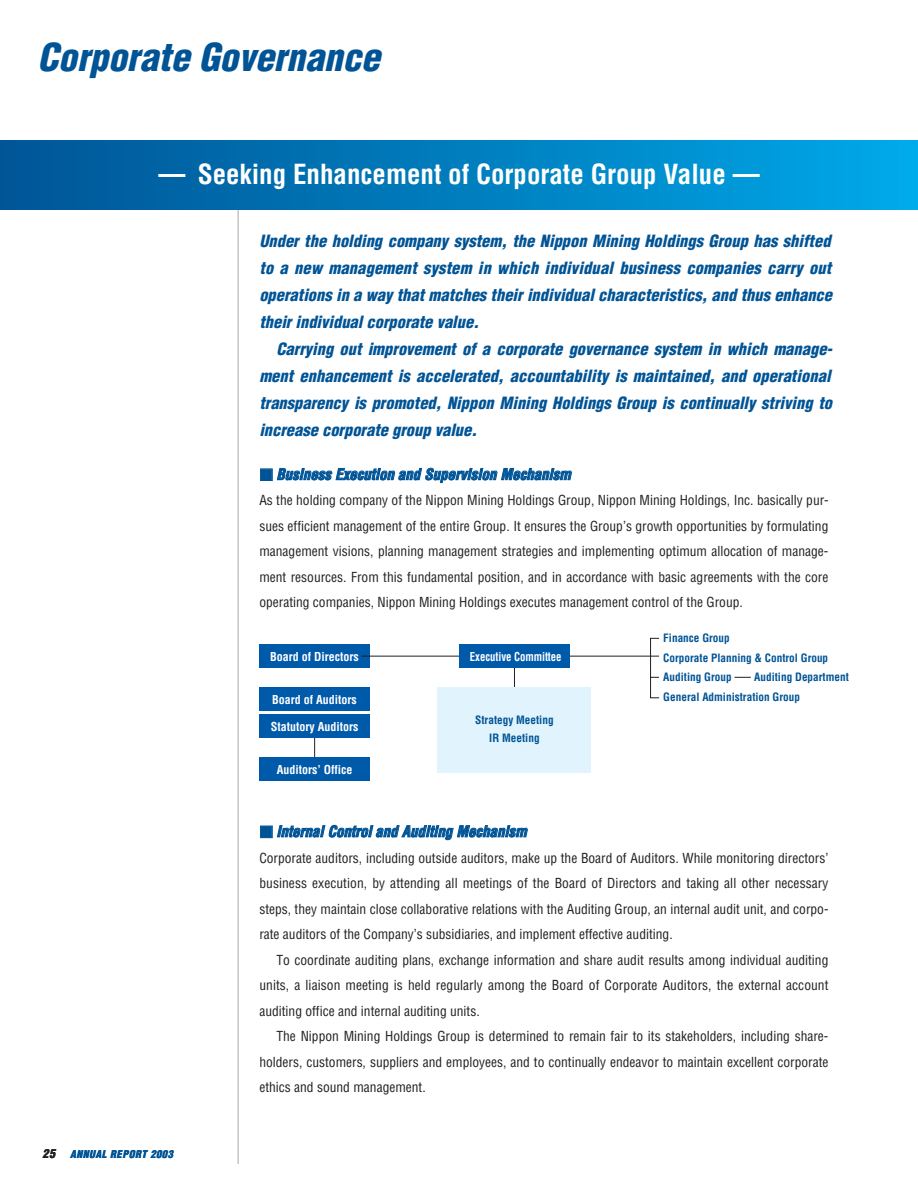
<style>
.page{position:relative;width:918px;height:1190px;background:#fff}
.page>*{position:absolute;margin:0;border:0;box-sizing:border-box;transform-origin:0 0}
.t1{font:italic 900 condensed 37.5px "Helvetica";color:#005496}
.t2{font:700 condensed 27px "Helvetica";color:#fff}
.t3{font:italic 900 condensed 16.5px/27px "Helvetica";color:#005496;text-align:justify}
.t4{font:italic 700 condensed 15px "Helvetica";letter-spacing:-.005em;color:#005496}
.t5{font:condensed 13.5px/25.5px "Helvetica";color:#231f20;text-align:justify}
.t6{font:700 condensed 12px "Helvetica";color:#fff}
.t7{font:700 condensed 12px "Helvetica";color:#fff;scale:.9 1}
.t8{font:italic 900 condensed 12px "Helvetica";color:#231f20}
.t9{font:700 condensed 11.25px/19.5px "Helvetica";color:#005496}
.t10{font:italic 900 condensed 10.5px "Helvetica";letter-spacing:.05em;color:#005496}
.s1{font-family:"Midashi Go MB31";font-weight:400;font-style:normal;font-stretch:normal;font-size:13.5px}
</style>
<div class="page">
<svg style="left:314px;top:738px;width:1px;height:19px"></svg>
<hr style="left:238px;top:195px;width:1px;height:969px;background:#a7a9ac">
<div style="left:0;top:140px;width:918px;height:69px;background:linear-gradient(to right,#005495,#00a8e9)"></div>
<div style="left:259px;top:644px;width:111px;height:24px;background:#005aaa"></div>
<div style="left:259px;top:687px;width:111px;height:24px;background:#005aaa"></div>
<hr style="left:361px;top:655px;width:298px;height:1px;background:#231f20">
<svg style="left:514px;top:668px;width:1px;height:19px"></svg>
<div style="left:438px;top:687px;width:153px;height:85px;background:#e1f4fd"></div>
<div style="left:259px;top:714px;width:111px;height:24px;background:#005aaa"></div>
<div style="left:259px;top:757px;width:111px;height:23px;background:#005aaa"></div>
<div style="left:459px;top:644px;width:111px;height:24px;background:#005aaa"></div>
<svg style="left:650px;top:637px;width:9px;height:61px"></svg>
<svg style="left:735px;top:677px;width:16px;height:1px"></svg>
<h1 class="t1" style="left:37px;top:43px;width:344px">Corporate Governance</h1>
<h2 class="t2" style="left:159px;top:164px;width:603px">— Seeking Enhancement of Corporate Group Value —</h2>
<p class="t3" style="left:259px;top:229px;width:574px">Under the holding company system, the Nippon Mining Holdings Group has shifted to a new management system in which individual business companies carry out operations in a way that matches their individual characteristics, and thus enhance their individual corporate value.</p>
<p class="t3" style="left:259px;top:337px;width:575px;text-align:left;text-indent:17px">Carrying out improvement of a corporate governance system in which manage&shy;ment enhancement is accelerated, accountability is maintained, and operational transparency is promoted, Nippon Mining Holdings Group is continually striving to increase corporate group value.</p>
<p class="t4" style="left:260px;top:468px;width:313px"><span class="s1">■</span> Business Execution and Supervision Mechanism</p>
<p class="t5" style="left:259px;top:489px;width:571px">As the holding company of the Nippon Mining Holdings Group, Nippon Mining Holdings, Inc. basically pur&shy;sues efficient management of the entire Group. It ensures the Group’s growth opportunities by formulating management visions, planning management strategies and implementing optimum allocation of manage&shy;ment resources. From this fundamental position, and in accordance with basic agreements with the core operating companies, Nippon Mining Holdings executes management control of the Group.</p>
<p class="t6" style="left:270px;top:652px;width:90px">Board of Directors</p>
<p class="t6" style="left:272px;top:695px;width:86px">Board of Auditors</p>
<p class="t6" style="left:271px;top:722px;width:89px">Statutory Auditors</p>
<p class="t6" style="left:277px;top:765px;width:77px">Auditors’ Office</p>
<p class="t7" style="left:470px;top:652px;width:103px">Executive Committee</p>
<p class="t9" style="left:475px;top:711px;width:80px;line-height:18px;text-align:center">Strategy Meeting<br>IR Meeting</p>
<p class="t9" style="left:663px;top:629px;width:166px">Finance Group<br>Corporate Planning &amp; Control Group<br>Auditing Group</p>
<p class="t9" style="left:663px;top:668px;width:187px;text-indent:91px">Auditing Department<br>General Administration Group</p>
<p class="t8" style="left:43px;top:1149px;width:14px">25</p>
<p class="t10" style="left:70px;top:1150px;width:104px">ANNUAL REPORT 2003</p>
<p class="t4" style="left:260px;top:825px;width:269px"><span class="s1">■</span> Internal Control and Auditing Mechanism</p>
<p class="t5" style="left:259px;top:846px;width:571px">Corporate auditors, including outside auditors, make up the Board of Auditors. While monitoring directors’ business execution, by attending all meetings of the Board of Directors and taking all other necessary steps, they maintain close collaborative relations with the Auditing Group, an internal audit unit, and corpo&shy;rate auditors of the Company’s subsidiaries, and implement effective auditing.</p>
<p class="t5" style="left:259px;top:948px;width:571px;text-indent:17px">To coordinate auditing plans, exchange information and share audit results among individual auditing units, a liaison meeting is held regularly among the Board of Corporate Auditors, the external account auditing office and internal auditing units.</p>
<p class="t5" style="left:259px;top:1024px;width:571px;text-indent:17px">The Nippon Mining Holdings Group is determined to remain fair to its stakeholders, including share&shy;holders, customers, suppliers and employees, and to continually endeavor to maintain excellent corporate ethics and sound management.</p>
</div>
